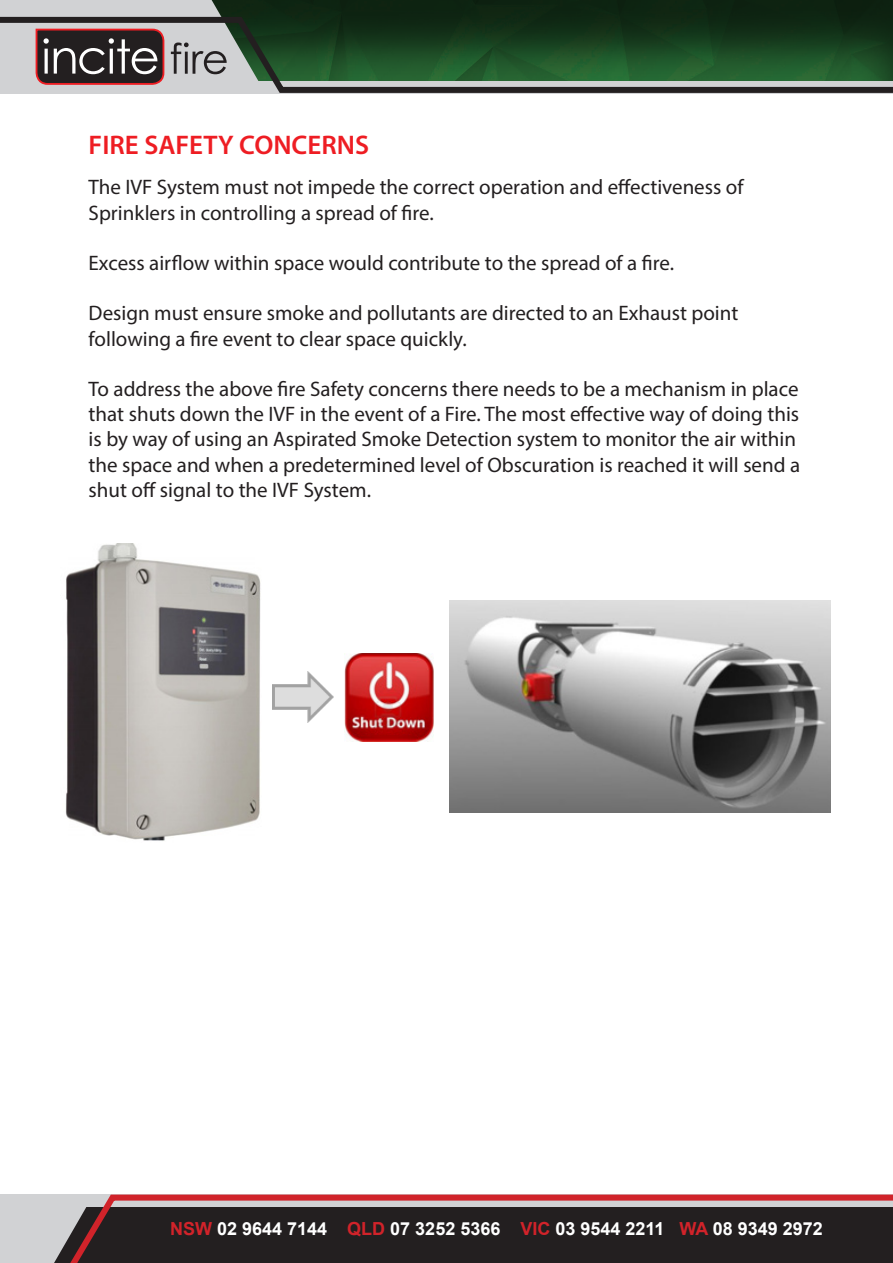
<style>
.page{position:relative;width:893px;height:1263px;background:#fff}
.page>*{position:absolute;margin:0;border:0;box-sizing:border-box;transform-origin:0 0}
.t1{font:600 27px "Myriad Pro";color:#ee1d23}
.t2{font:21px/25.2px "Myriad Pro";color:#231f20}
.t3{font:700 18px "Arial";color:#fff}
.s1{color:#d1232a}
</style>
<div class="page">
<div style="left:0;top:0;width:893px;height:81px;background:#0d2411"></div>
<div style="left:0;top:0;width:220px;height:14px;background:#d1d2d4"></div>
<svg style="left:0;top:14px;width:893px;height:80px"></svg>
<svg style="left:0;top:1194px;width:893px;height:69px;background:#473436"></svg>
<svg style="left:0;top:1206px;width:87px;height:57px;background:#b5b0b2"></svg>
<img style="left:65px;top:544px;width:196px;height:297px">
<img style="left:273px;top:671px;width:60px;height:51px">
<img style="left:344px;top:653px;width:89px;height:88px">
<img style="left:449px;top:601px;width:382px;height:211px">
<p class="t1" style="left:89px;top:128px;width:282px">FIRE SAFETY CONCERNS</p>
<p class="t2" style="left:89px;top:174px;width:656px">The IVF System must not impede the correct operation and effectiveness of<br>Sprinklers in controlling a spread of fire.</p>
<p class="t2" style="left:89px;top:250px;width:587px">Excess airflow within space would contribute to the spread of a fire.</p>
<p class="t2" style="left:89px;top:300px;width:651px">Design must ensure smoke and pollutants are directed to an Exhaust point following a fire event to clear space quickly.</p>
<p class="t2" style="left:89px;top:376px;width:713px">To address the above fire Safety concerns there needs to be a mechanism in place that shuts down the IVF in the event of a Fire. The most effective way of doing this is by way of using an Aspirated Smoke Detection system to monitor the air within the space and when a predetermined level of Obscuration is reached it will send a shut off signal to the IVF System.</p>
<p class="t3" style="left:170px;top:1215px;width:654px"><span class="s1">NSW</span> 02 9644 7144 <span class="s1">QLD</span> 07 3252 5366 <span class="s1">VIC</span> 03 9544 2211 <span class="s1">WA</span> 08 9349 2972</p>
</div>
